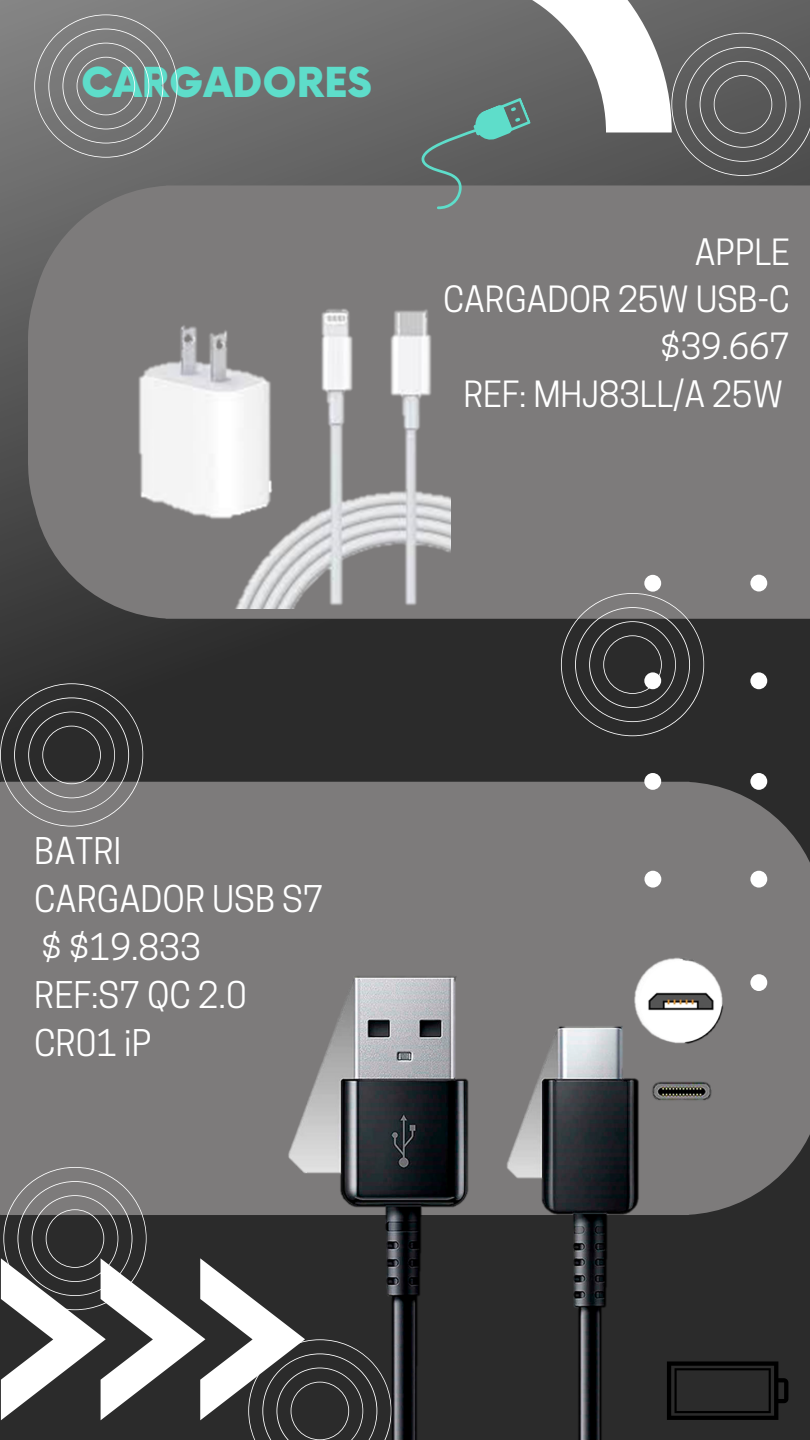
<style>
.page{position:relative;width:810px;height:1440px;background:#fff}
.page>*{position:absolute;margin:0;border:0;box-sizing:border-box;transform-origin:0 0}
.t1{font:900 40.2px "Now";color:#5eddca}
.t2{font:34.6px "Cooper Hewitt";color:#fff}
.t3{font:34px "Cooper Hewitt";color:#fff}
</style>
<div class="page">
<img style="left:0;top:0;width:644px;height:782px">
<div style="left:0;top:782px;width:644px;height:433px;background:#7d7b7b"></div>
<div style="left:28px;top:185px;width:782px;height:434px;background:#7d7b7b"></div>
<svg style="left:1px;top:1258px;width:225px;height:162px;fill:#2b2b2b"></svg>
<svg style="left:644px;top:575px;width:166px;height:337px;background:#5a5959"></svg>
<svg style="left:561px;top:593px;width:143px;height:143px;background:#454545"></svg>
<svg style="left:0;top:683px;width:143px;height:144px;background:#4e4e4e"></svg>
<svg style="left:3px;top:1167px;width:144px;height:143px;background:#6e6e6e"></svg>
<img style="left:91px;top:250px;width:359px;height:359px">
<img style="left:226px;top:930px;width:199px;height:510px">
<img style="left:425px;top:912px;width:385px;height:528px">
<svg style="left:667px;top:1361px;width:121px;height:59px;background:#1e1e1e"></svg>
<svg style="left:414px;top:0;width:396px;height:214px;background:#767978"></svg>
<svg style="left:34px;top:14px;width:144px;height:144px;background:#7e7e7e"></svg>
<p class="t1" style="left:81px;top:61px;width:293px">CARGADORES</p>
<p class="t3" style="left:695px;top:239px;width:96px">APPLE</p>
<p class="t3" style="left:443px;top:287px;width:348px">CARGADOR 25W USB-C</p>
<p class="t3" style="left:660px;top:334px;width:131px">$39.667</p>
<p class="t3" style="left:463px;top:381px;width:321px">REF: MHJ83LL/A 25W</p>
<p class="t2" style="left:34px;top:838px;width:89px">BATRI</p>
<p class="t2" style="left:34px;top:886px;width:291px">CARGADOR USB S7</p>
<p class="t2" style="left:41px;top:934px;width:161px">$ $19.833</p>
<p class="t2" style="left:34px;top:982px;width:214px">REF:S7 QC 2.0</p>
<p class="t2" style="left:34px;top:1031px;width:119px">CR01 iP</p>
</div>
